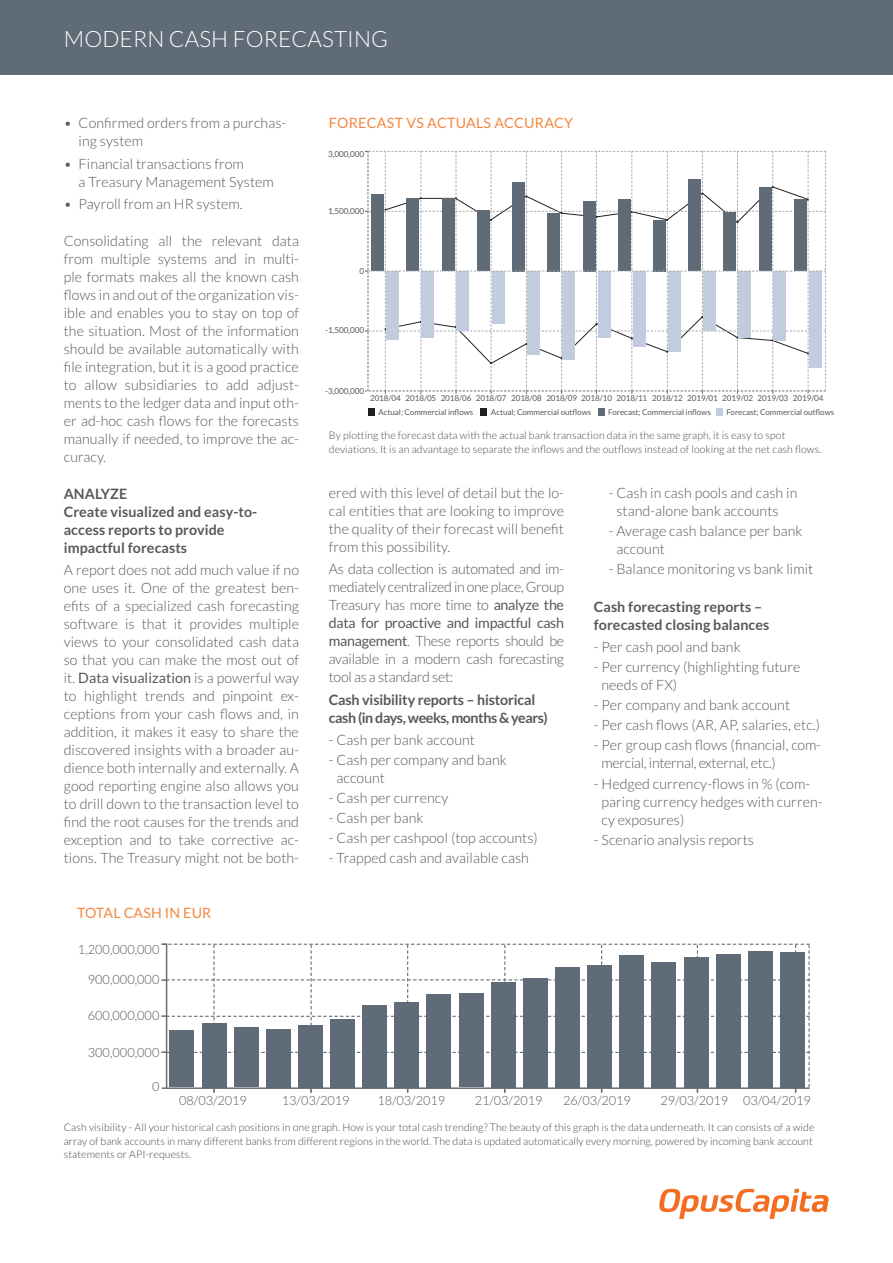
<style>
.page{position:relative;width:893px;height:1263px;background:#fff}
.page>*{position:absolute;margin:0;border:0;box-sizing:border-box;transform-origin:0 0}
.t1{font:300 22.5px "Lato";letter-spacing:.005em;color:#fff}
.t2{font:300 14.25px/18px "Lato";letter-spacing:.005em;color:#57585a}
.t3{font:700 14.25px/18px "Lato";letter-spacing:.005em;color:#57585a}
.t4{font:300 14.25px/18px "Lato";letter-spacing:-.02em;color:#57585a}
.t5{font:14.25px "Lato";letter-spacing:.02em;color:#f48842}
.t6{font:300 12.75px "Lato";letter-spacing:-.005em;color:#57585a}
.t7{font:300 10.5px/13.5px "Lato";letter-spacing:.01em;color:#4b4c4d}
.t8{font:8.25px "Lato";letter-spacing:-.01em;color:#57585a}
.t9{font:8.1px "Lato";letter-spacing:-.01em;color:#57585a}
.t10{font:7.95px "Lato";color:#57585a}
.s1{font-weight:400}
</style>
<div class="page">
<svg style="left:659px;top:1189px;width:169px;height:30px"></svg>
<div style="left:0;top:0;width:893px;height:74px;background:#5f6b77"></div>
<svg style="left:161px;top:943px;width:649px;height:150px"></svg>
<div style="left:170px;top:1030px;width:24px;height:57px;background:#5f6b77"></div>
<div style="left:202px;top:1022px;width:24px;height:65px;background:#5f6b77"></div>
<div style="left:234px;top:1027px;width:24px;height:60px;background:#5f6b77"></div>
<div style="left:266px;top:1029px;width:25px;height:58px;background:#5f6b77"></div>
<div style="left:298px;top:1025px;width:25px;height:62px;background:#5f6b77"></div>
<div style="left:330px;top:1019px;width:25px;height:68px;background:#5f6b77"></div>
<div style="left:362px;top:1005px;width:25px;height:82px;background:#5f6b77"></div>
<div style="left:395px;top:1002px;width:24px;height:85px;background:#5f6b77"></div>
<div style="left:427px;top:994px;width:24px;height:93px;background:#5f6b77"></div>
<div style="left:459px;top:993px;width:24px;height:94px;background:#5f6b77"></div>
<div style="left:491px;top:981px;width:24px;height:106px;background:#5f6b77"></div>
<div style="left:523px;top:978px;width:25px;height:109px;background:#5f6b77"></div>
<div style="left:555px;top:967px;width:25px;height:120px;background:#5f6b77"></div>
<div style="left:587px;top:964px;width:25px;height:123px;background:#5f6b77"></div>
<div style="left:620px;top:955px;width:24px;height:132px;background:#5f6b77"></div>
<div style="left:652px;top:962px;width:24px;height:125px;background:#5f6b77"></div>
<div style="left:684px;top:957px;width:24px;height:130px;background:#5f6b77"></div>
<div style="left:716px;top:954px;width:24px;height:133px;background:#5f6b77"></div>
<div style="left:748px;top:951px;width:25px;height:136px;background:#5f6b77"></div>
<div style="left:780px;top:952px;width:25px;height:135px;background:#5f6b77"></div>
<svg style="left:365px;top:151px;width:461px;height:243px"></svg>
<div style="left:368px;top:409px;width:7px;height:7px;background:#231f20"></div>
<div style="left:480px;top:409px;width:7px;height:7px;background:#231f20"></div>
<div style="left:598px;top:409px;width:7px;height:7px;background:#5f6b77"></div>
<div style="left:716px;top:409px;width:7px;height:7px;background:#c1ccde"></div>
<h1 class="t1" style="left:64px;top:27px;width:326px">MODERN CASH FORECASTING</h1>
<p class="t2" style="left:79px;top:114px;width:209px;text-indent:-15px">• Confirmed orders from a purchas&shy;ing system</p>
<p class="t2" style="left:79px;top:155px;width:197px;text-indent:-15px">• Financial transactions from<br>a Treasury Management System</p>
<p class="t2" style="left:64px;top:195px;width:180px">• Payroll from an HR system.</p>
<p class="t2" style="left:64px;top:232px;width:237px;text-align:justify">Consolidating all the relevant data from multiple systems and in multi&shy;ple formats makes all the known cash flows in and out of the organization vis&shy;ible and enables you to stay on top of the situation. Most of the information should be available automatically with file integration, but it is a good practice to allow subsidiaries to add adjust&shy;ments to the ledger data and input oth&shy;er ad-hoc cash flows for the forecasts manually if needed, to improve the ac&shy;curacy.</p>
<p class="t3" style="left:64px;top:485px;width:195px">ANALYZE<br>Create visualized and easy-to&shy;access reports to provide impactful forecasts</p>
<p class="t2" style="left:64px;top:561px;width:237px;text-align:justify">A report does not add much value if no one uses it. One of the greatest ben&shy;efits of a specialized cash forecasting software is that it provides multiple views to your consolidated cash data so that you can make the most out of it. <span class="s1">Data visualization</span> is a powerful way to highlight trends and pinpoint ex&shy;ceptions from your cash flows and, in addition, it makes it easy to share the discovered insights with a broader au&shy;dience both internally and externally. A good reporting engine also allows you to drill down to the transaction level to find the root causes for the trends and exception and to take corrective ac&shy;tions. The Treasury might not be both-</p>
<p class="t5" style="left:77px;top:904px;width:136px">TOTAL CASH IN EUR</p>
<p class="t6" style="left:78px;top:942px;width:83px">1,200,000,000</p>
<p class="t6" style="left:88px;top:973px;width:73px">900,000,000</p>
<p class="t6" style="left:88px;top:1009px;width:73px">600,000,000</p>
<p class="t6" style="left:88px;top:1045px;width:73px">300,000,000</p>
<p class="t6" style="left:152px;top:1080px;width:9px">0</p>
<p class="t5" style="left:329px;top:115px;width:246px">FORECAST VS ACTUALS ACCURACY</p>
<p class="t8" style="left:328px;top:150px;width:38px">3,000,000</p>
<p class="t8" style="left:328px;top:206px;width:38px">1,500,000</p>
<p class="t8" style="left:360px;top:267px;width:6px">0</p>
<p class="t8" style="left:325px;top:326px;width:41px">-1,500,000</p>
<p class="t8" style="left:325px;top:386px;width:41px">-3,000,000</p>
<p class="t9" style="left:370px;top:394px;width:32px">2018/04</p>
<p class="t10" style="left:378px;top:407px;width:96px">Actual; Commercial inflows</p>
<p class="t10" style="left:491px;top:407px;width:102px">Actual; Commercial outflows</p>
<p class="t10" style="left:608px;top:407px;width:104px">Forecast; Commercial inflows</p>
<p class="t10" style="left:726px;top:407px;width:109px">Forecast; Commercial outflows</p>
<p class="t9" style="left:406px;top:394px;width:420px">2018/05 2018/06 2018/07 2018/08 2018/09 2018/10 2018/11 2018/12 2019/01 2019/02 2019/03 2019/04</p>
<p class="t7" style="left:329px;top:428px;width:494px">By plotting the forecast data with the actual bank transaction data in the same graph, it is easy to spot deviations. It is an advantage to separate the inflows and the outflows instead of looking at the net cash flows.</p>
<p class="t2" style="left:329px;top:484px;width:237px;text-align:justify">ered with this level of detail but the lo&shy;cal entities that are looking to improve the quality of their forecast will benefit from this possibility.</p>
<p class="t2" style="left:329px;top:560px;width:237px;text-align:justify">As data collection is automated and im&shy;mediately centralized in one place, Group Treasury has more time to <span class="s1">analyze the data for proactive and impactful cash management</span>. These reports should be available in a modern cash forecasting tool as a standard set:</p>
<p class="t3" style="left:329px;top:690px;width:221px">Cash visibility reports – historical cash (in days, weeks, months &amp; years)</p>
<p class="t2" style="left:329px;top:731px;width:148px">- Cash per bank account</p>
<p class="t2" style="left:336px;top:751px;width:172px;text-indent:-8px">- Cash per company and bank account</p>
<p class="t2" style="left:329px;top:789px;width:121px">- Cash per currency</p>
<p class="t2" style="left:329px;top:809px;width:96px">- Cash per bank</p>
<p class="t2" style="left:329px;top:829px;width:211px">- Cash per cashpool (top accounts)</p>
<p class="t2" style="left:329px;top:849px;width:202px">- Trapped cash and available cash</p>
<p class="t2" style="left:616px;top:484px;width:182px;text-indent:-8px">- Cash in cash pools and cash in stand-alone bank accounts</p>
<p class="t2" style="left:616px;top:522px;width:188px;text-indent:-8px">- Average cash balance per bank account</p>
<p class="t2" style="left:609px;top:560px;width:206px">- Balance monitoring vs bank limit</p>
<p class="t3" style="left:594px;top:597px;width:177px">Cash forecasting reports – forecasted closing balances</p>
<p class="t2" style="left:594px;top:638px;width:148px">- Per cash pool and bank</p>
<p class="t2" style="left:601px;top:658px;width:200px;text-indent:-8px">- Per currency (highlighting future needs of FX)</p>
<p class="t2" style="left:594px;top:696px;width:198px">- Per company and bank account</p>
<p class="t2" style="left:594px;top:716px;width:228px">- Per cash flows (AR, AP, salaries, etc.)</p>
<p class="t4" style="left:601px;top:736px;width:221px;text-indent:-8px">- Per group cash flows (financial, com&shy;mercial, internal, external, etc.)</p>
<p class="t2" style="left:601px;top:774px;width:223px;text-indent:-8px">- Hedged currency-flows in % (com&shy;paring currency hedges with curren&shy;cy exposures)</p>
<p class="t2" style="left:594px;top:831px;width:162px">- Scenario analysis reports</p>
<p class="t6" style="left:179px;top:1093px;width:69px">08/03/2019</p>
<p class="t6" style="left:282px;top:1093px;width:69px">13/03/2019</p>
<p class="t6" style="left:377px;top:1093px;width:69px">18/03/2019</p>
<p class="t6" style="left:475px;top:1093px;width:69px">21/03/2019</p>
<p class="t6" style="left:563px;top:1093px;width:69px">26/03/2019</p>
<p class="t6" style="left:660px;top:1093px;width:152px">29/03/2019 03/04/2019</p>
<p class="t7" style="left:64px;top:1121px;width:752px">Cash visibility - All your historical cash positions in one graph. How is your total cash trending? The beauty of this graph is the data underneath. It can consists of a wide array of bank accounts in many different banks from different regions in the world. The data is updated automatically every morning, powered by incoming bank account statements or API-requests.</p>
</div>
